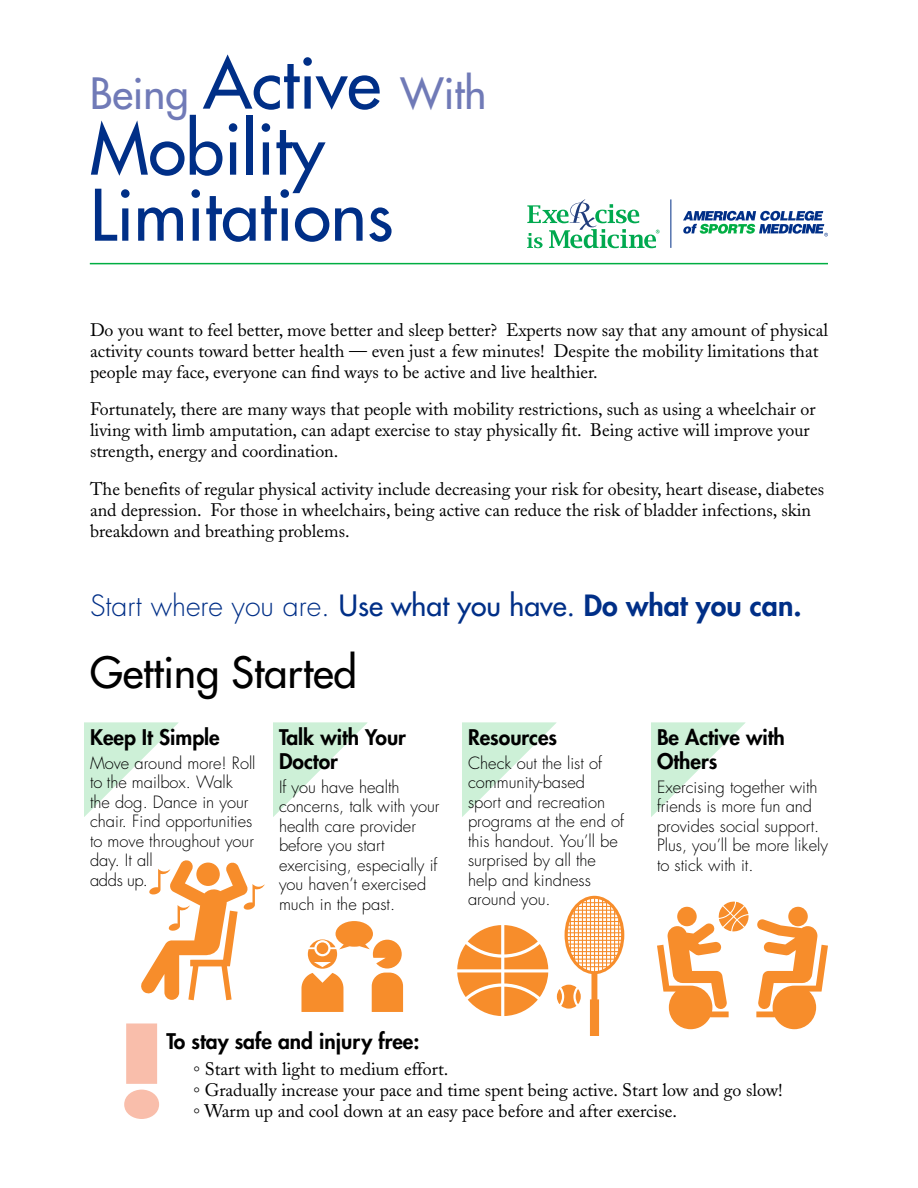
<style>
.page{position:relative;width:918px;height:1188px;background:#fff}
.page>*{position:absolute;margin:0;border:0;box-sizing:border-box;transform-origin:0 0}
.t1{font:69px/66px "Futura";color:#002f87}
.t2{font:42px "Futura";color:#707ab7}
.t3{font:42px "Futura";color:#000}
.t4{font:300 28.5px "Futura";color:#002f87}
.t5{font:800 21px/24px "Futura";color:#000}
.t6{font:18px/21px "Adobe Caslon";color:#000}
.t7{font:300 16.5px/19.5px "Futura";color:#000}
.s1{font-size:69px;color:#002f87}
.s2{font-weight:400}
.s3{font-weight:800}
</style>
<div class="page">
<svg style="left:683px;top:211px;width:145px;height:26px"></svg>
<hr style="left:671px;top:199px;width:1px;height:49px;background:#002f87">
<svg style="left:527px;top:199px;width:133px;height:49px"></svg>
<hr style="left:90px;top:263px;width:738px;height:1px;background:#00ae42">
<svg style="left:84px;top:722px;width:94px;height:95px"></svg>
<svg style="left:273px;top:722px;width:95px;height:95px"></svg>
<svg style="left:462px;top:722px;width:94px;height:95px"></svg>
<svg style="left:651px;top:722px;width:95px;height:95px"></svg>
<svg style="left:124px;top:1023px;width:35px;height:96px"></svg>
<svg style="left:301px;top:921px;width:102px;height:91px"></svg>
<svg style="left:141px;top:860px;width:124px;height:140px"></svg>
<svg style="left:557px;top:989px;width:5px;height:15px"></svg>
<svg style="left:561px;top:896px;width:63px;height:139px"></svg>
<svg style="left:457px;top:925px;width:91px;height:91px"></svg>
<svg style="left:657px;top:902px;width:92px;height:127px"></svg>
<div style="left:788px;top:907px;width:20px;height:19px;background:#f78d2b;border-radius:50%"></div>
<svg style="left:756px;top:919px;width:72px;height:110px"></svg>
<h2 class="t2" style="left:90px;top:66px;width:398px">Being <span class="s1">Active</span> With</h2>
<h1 class="t1" style="left:90px;top:116px;width:305px">Mobility<br>Limitations</h1>
<p class="t6" style="left:90px;top:319px;width:740px">Do you want to feel better, move better and sleep better? Experts now say that any amount of physical activity counts toward better health — even just a few minutes! Despite the mobility limitations that people may face, everyone can find ways to be active and live healthier.</p>
<p class="t6" style="left:90px;top:399px;width:727px">Fortunately, there are many ways that people with mobility restrictions, such as using a wheelchair or living with limb amputation, can adapt exercise to stay physically fit. Being active will improve your strength, energy and coordination.</p>
<p class="t6" style="left:90px;top:478px;width:736px">The benefits of regular physical activity include decreasing your risk for obesity, heart disease, diabetes and depression. For those in wheelchairs, being active can reduce the risk of bladder infections, skin breakdown and breathing problems.</p>
<h3 class="t4" style="left:90px;top:587px;width:713px">Start where you are. <span class="s2">Use what you have.</span> <span class="s3">Do what you can.</span></h3>
<h2 class="t3" style="left:90px;top:645px;width:268px">Getting Started</h2>
<p class="t5" style="left:90px;top:725px;width:131px">Keep It Simple</p>
<p class="t7" style="left:90px;top:753px;width:167px">Move around more! Roll to the mailbox. Walk the dog. Dance in your chair. Find opportunities to move throughout your day. It all<br>adds up.</p>
<p class="t5" style="left:279px;top:725px;width:128px">Talk with Your<br>Doctor</p>
<p class="t7" style="left:279px;top:777px;width:162px">If you have health concerns, talk with your health care provider before you start exercising, especially if you haven’t exercised much in the past.</p>
<p class="t5" style="left:657px;top:725px;width:129px">Be Active with<br>Others</p>
<p class="t7" style="left:657px;top:777px;width:172px">Exercising together with friends is more fun and provides social support.<br>Plus, you’ll be more likely to stick with it.</p>
<p class="t5" style="left:468px;top:725px;width:91px">Resources</p>
<p class="t7" style="left:468px;top:753px;width:158px">Check out the list of community-based<br>sport and recreation programs at the end of this handout. You’ll be surprised by all the help and kindness around you.</p>
<p class="t5" style="left:166px;top:1029px;width:255px">To stay safe and injury free:</p>
<p class="t6" style="left:194px;top:1058px;width:591px"><sub>°</sub> Start with light to medium effort.<br><sub>°</sub> Gradually increase your pace and time spent being active. Start low and go slow! <sub>°</sub> Warm up and cool down at an easy pace before and after exercise.</p>
</div>
